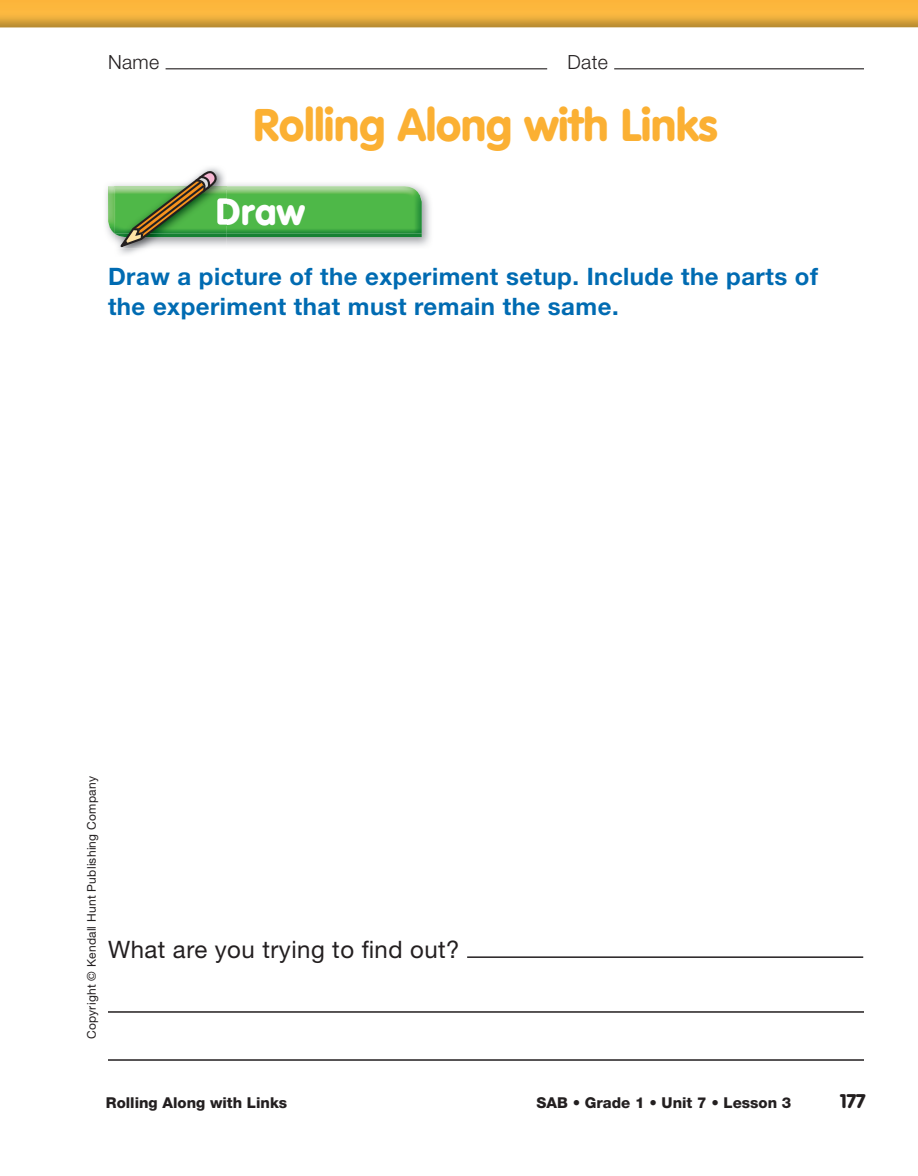
<style>
.page{position:relative;width:918px;height:1176px;background:#fff}
.page>*{position:absolute;margin:0;border:0;box-sizing:border-box;transform-origin:0 0}
.t1{font:900 45px "VAG Rounded Std";color:#fbb033}
.t2{font:900 36.9px "VAG Rounded Std";color:#fff}
.t3{font:700 24px/30px "Helvetica Neue";letter-spacing:.02em;color:#006bb2}
.t4{font:24px "Helvetica Neue";letter-spacing:.02em;color:#231f20}
.t5{font:300 19.5px "Helvetica Neue";letter-spacing:.02em;color:#231f20}
.t6{font:900 19.5px "VAG Rounded Std";color:#231f20}
.t7{font:800 15px "Helvetica Neue";color:#231f20}
.t8{font:12px "Helvetica Neue";letter-spacing:.02em;color:#231f20}
</style>
<div class="page">
<div style="left:0;top:0;width:918px;height:13px;background:#fcb73c"></div>
<img style="left:0;top:13px;width:918px;height:15px">
<hr style="left:166px;top:68px;width:381px;height:1px;background:#231f20">
<hr style="left:614px;top:68px;width:250px;height:1px;background:#231f20">
<img style="left:106px;top:184px;width:324px;height:62px">
<img style="left:108px;top:186px;width:306px;height:3px">
<img style="left:227px;top:234px;width:195px;height:3px">
<img style="left:108px;top:189px;width:314px;height:45px">
<div style="left:227px;top:198px;width:78px;height:27px;background:#4eb848"></div>
<img style="left:118px;top:167px;width:107px;height:87px">
<img style="left:115px;top:181px;width:112px;height:68px">
<img style="left:115px;top:186px;width:112px;height:51px">
<img style="left:219px;top:198px;width:8px;height:27px">
<svg style="left:119px;top:169px;width:100px;height:79px"></svg>
<hr style="left:467px;top:956px;width:396px;height:1px;background:#231f20">
<hr style="left:108px;top:1010px;width:756px;height:2px;background:#231f20">
<hr style="left:108px;top:1058px;width:756px;height:2px;background:#231f20">
<p class="t5" style="left:108px;top:55px;width:53px">Name</p>
<p class="t5" style="left:567px;top:55px;width:42px">Date</p>
<h1 class="t1" style="left:253px;top:106px;width:466px">Rolling Along with Links</h1>
<h2 class="t2" style="left:216px;top:196px;width:91px">Draw</h2>
<p class="t3" style="left:108px;top:264px;width:712px">Draw a picture of the experiment setup. Include the parts of the experiment that must remain the same.</p>
<p class="t8" style="left:87px;top:1038px;width:264px;rotate:-90deg">Copyright © Kendall Hunt Publishing Company</p>
<p class="t4" style="left:108px;top:940px;width:353px">What are you trying to find out?</p>
<p class="t7" style="left:106px;top:1097px;width:183px">Rolling Along with Links</p>
<p class="t7" style="left:537px;top:1097px;width:256px">SAB • Grade 1 • Unit 7 • Lesson 3</p>
<p class="t6" style="left:840px;top:1092px;width:27px">177</p>
</div>
